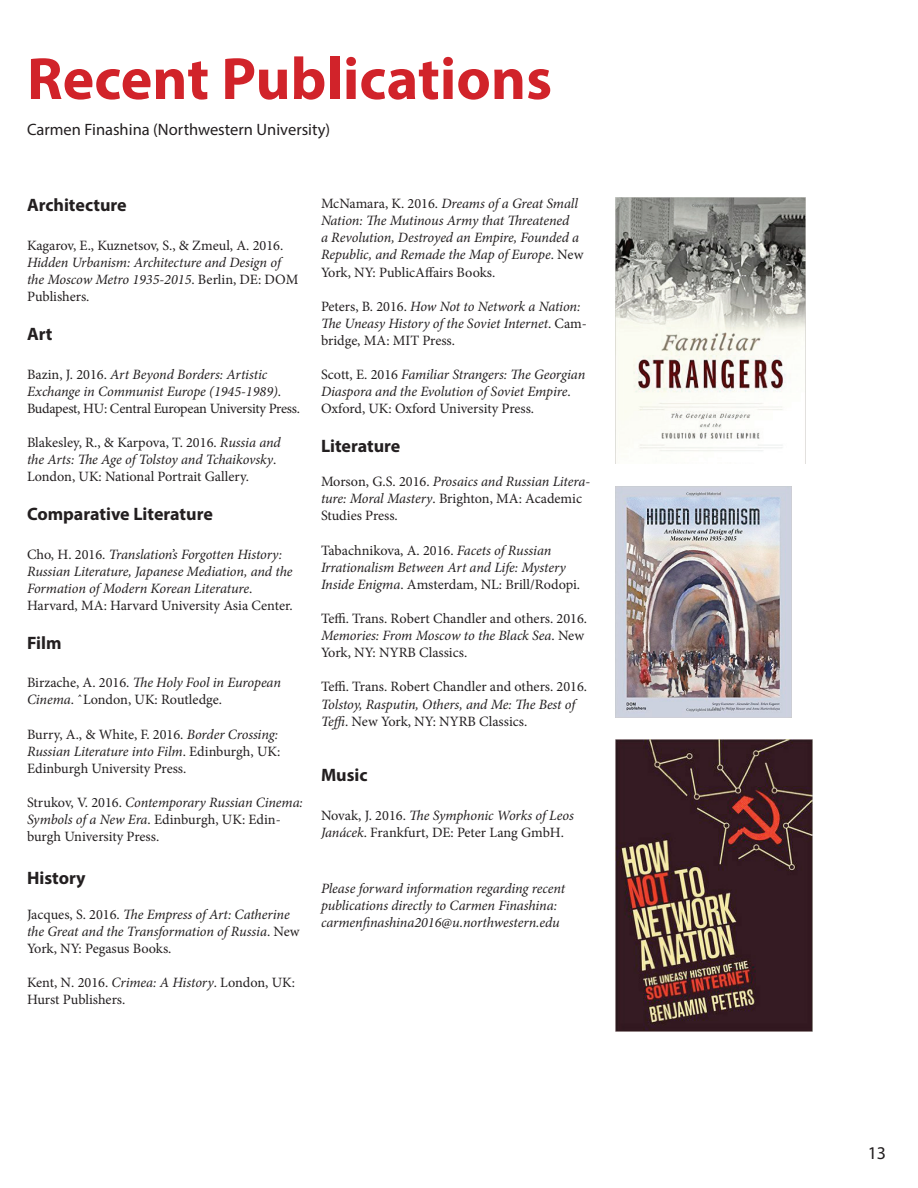
<style>
.page{position:relative;width:918px;height:1188px;background:#fff}
.page>*{position:absolute;margin:0;border:0;box-sizing:border-box;transform-origin:0 0}
.t1{font:700 60px "Myriad Pro";color:#d1232a}
.t2{font:700 18px "Myriad Pro";color:#231f20}
.t3{font:18px "Myriad Pro";color:#231f20}
.t4{font:16.5px "Myriad Pro";color:#231f20}
.t5{font:italic 14.25px/17.1px "Minion Pro";letter-spacing:-.01em;color:#231f20}
.t6{font:14.25px/17.1px "Minion Pro";color:#231f20}
.s1{font-style:normal}
.s2{font-style:italic}
</style>
<div class="page">
<img style="left:615px;top:198px;width:190px;height:265px">
<img style="left:615px;top:487px;width:176px;height:231px">
<img style="left:615px;top:739px;width:198px;height:293px">
<h1 class="t1" style="left:27px;top:40px;width:527px">Recent Publications</h1>
<p class="t4" style="left:27px;top:119px;width:305px">Carmen Finashina (Northwestern University)</p>
<p class="t2" style="left:27px;top:193px;width:101px">Architecture</p>
<p class="t6" style="left:27px;top:237px;width:258px">Kagarov, E., Kuznetsov, S., &amp; Zmeul, A. 2016.</p>
<p class="t5" style="left:27px;top:254px;width:273px">Hidden Urbanism: Architecture and Design of the Moscow Metro 1935-2015<span class="s1">. Berlin, DE: DOM<br>Publishers.</span></p>
<p class="t2" style="left:27px;top:322px;width:27px">Art</p>
<p class="t5" style="left:27px;top:366px;width:274px"><span class="s1">Bazin, J. 2016.</span> Art Beyond Borders: Artistic<br>Exchange in Communist Europe (1945-1989)<span class="s1">.<br>Budapest, HU: Central European University Press.</span></p>
<p class="t6" style="left:27px;top:434px;width:255px">Blakesley, R., &amp; Karpova, T. 2016. <span class="s2">Russia and the Arts: The Age of Tolstoy and Tchaikovsky</span>.<br>London, UK: National Portrait Gallery.</p>
<p class="t2" style="left:27px;top:502px;width:187px">Comparative Literature</p>
<p class="t5" style="left:27px;top:546px;width:267px"><span class="s1">Cho, H. 2016.</span> Translation’s Forgotten History:<br>Russian Literature, Japanese Mediation, and the Formation of Modern Korean Literature<span class="s1">.<br>Harvard, MA: Harvard University Asia Center.</span></p>
<p class="t2" style="left:27px;top:631px;width:36px">Film</p>
<p class="t6" style="left:27px;top:674px;width:255px">Birzache, A. 2016. <span class="s2">The Holy Fool in European<br>Cinema</span>. ˆLondon, UK: Routledge.</p>
<p class="t6" style="left:27px;top:726px;width:255px">Burry, A., &amp; White, F. 2016. <span class="s2">Border Crossing:<br>Russian Literature into Film</span>. Edinburgh, UK:<br>Edinburgh University Press.</p>
<p class="t6" style="left:27px;top:794px;width:278px">Strukov, V. 2016. <span class="s2">Contemporary Russian Cinema:<br>Symbols of a New Era</span>. Edinburgh, UK: Edin&shy;burgh University Press.</p>
<p class="t2" style="left:27px;top:867px;width:60px">History</p>
<p class="t5" style="left:27px;top:906px;width:274px"><span class="s1">Jacques, S. 2016.</span> The Empress of Art: Catherine the Great and the Transformation of Russia<span class="s1">. New<br>York, NY: Pegasus Books.</span></p>
<p class="t6" style="left:27px;top:974px;width:270px">Kent, N. 2016. <span class="s2">Crimea: A History</span>. London, UK:<br>Hurst Publishers.</p>
<p class="t5" style="left:321px;top:195px;width:264px"><span class="s1">McNamara, K. 2016.</span> Dreams of a Great Small Nation: The Mutinous Army that Threatened<br>a Revolution, Destroyed an Empire, Founded a Republic, and Remade the Map of Europe<span class="s1">. New York, NY: PublicAffairs Books.</span></p>
<p class="t5" style="left:321px;top:298px;width:268px"><span class="s1">Peters, B. 2016.</span> How Not to Network a Nation:<br>The Uneasy History of the Soviet Internet<span class="s1">. Cam&shy;bridge, MA: MIT Press.</span></p>
<p class="t5" style="left:321px;top:366px;width:266px"><span class="s1">Scott, E. 2016</span> Familiar Strangers: The Georgian<br>Diaspora and the Evolution of Soviet Empire<span class="s1">.<br>Oxford, UK: Oxford University Press.</span></p>
<p class="t2" style="left:321px;top:434px;width:81px">Literature</p>
<p class="t6" style="left:321px;top:473px;width:271px">Morson, G.S. 2016. <span class="s2">Prosaics and Russian Litera&shy;ture: Moral Mastery</span>. Brighton, MA: Academic<br>Studies Press.</p>
<p class="t5" style="left:321px;top:541px;width:261px"><span class="s1">Tabachnikova, A. 2016.</span> Facets of Russian<br>Irrationalism Between Art and Life: Mystery<br>Inside Enigma<span class="s1">. Amsterdam, NL: Brill/Rodopi.</span></p>
<p class="t6" style="left:321px;top:610px;width:268px">Teffi. Trans. Robert Chandler and others. 2016.<br><span class="s2">Memories: From Moscow to the Black Sea</span>. New<br>York, NY: NYRB Classics.</p>
<p class="t6" style="left:321px;top:678px;width:268px">Teffi. Trans. Robert Chandler and others. 2016.</p>
<p class="t5" style="left:321px;top:695px;width:256px">Tolstoy, Rasputin, Others, and Me: The Best of<br>Teffi<span class="s1">. New York, NY: NYRB Classics.</span></p>
<p class="t2" style="left:321px;top:764px;width:48px">Music</p>
<p class="t6" style="left:321px;top:807px;width:254px">Novak, J. 2016. <span class="s2">The Symphonic Works of Leos<br>Janácek</span>. Frankfurt, DE: Peter Lang GmbH.</p>
<p class="t5" style="left:321px;top:880px;width:246px">Please forward information regarding recent publications directly to Carmen Finashina: carmenfinashina2016@u.northwestern.edu</p>
<p class="t3" style="left:868px;top:1142px;width:20px">13</p>
</div>
